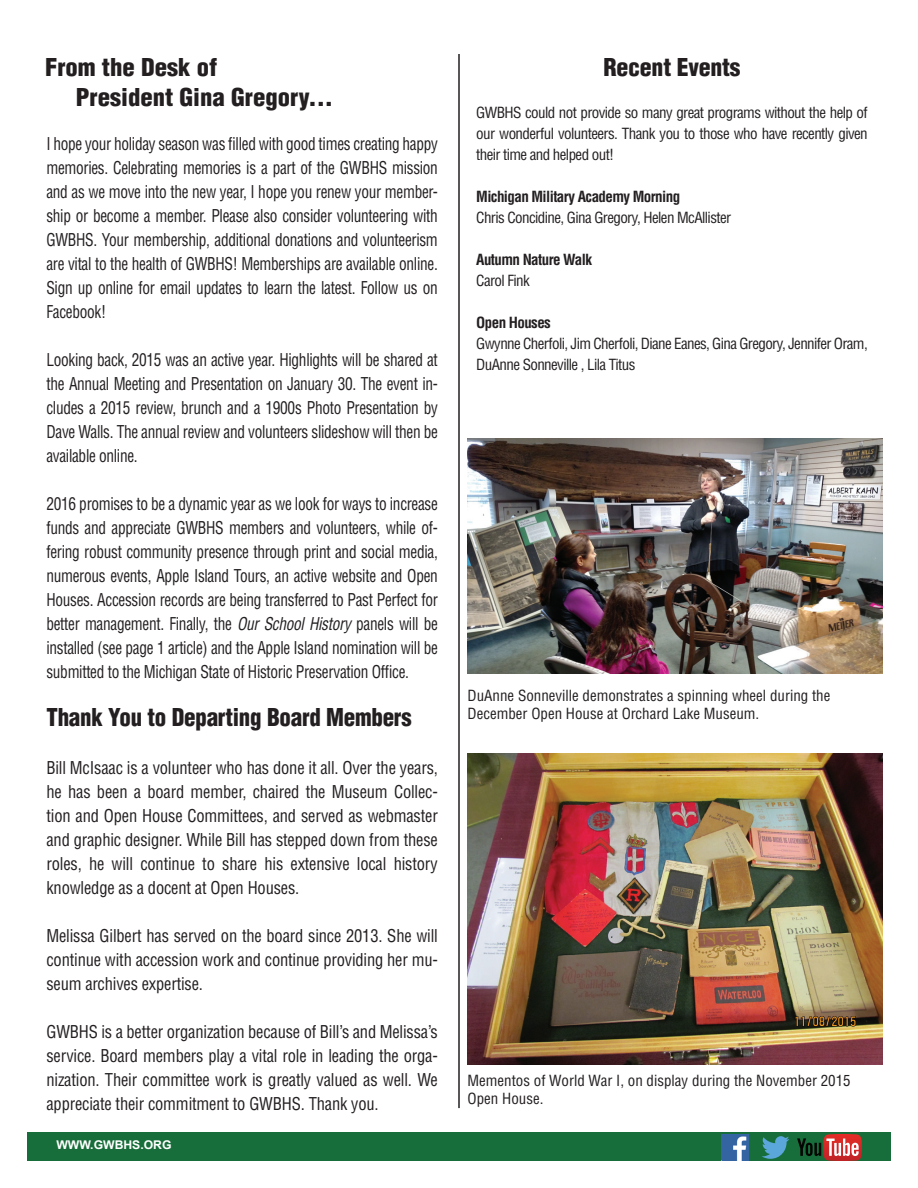
<style>
.page{position:relative;width:918px;height:1188px;background:#fff}
.page>*{position:absolute;margin:0;border:0;box-sizing:border-box;transform-origin:0 0}
.t1{font:900 condensed 24px/30px "Helvetica";letter-spacing:-.01em;color:#231f20}
.t2{font:900 condensed 24px "Helvetica";letter-spacing:-.01em;color:#231f20;scale:.96 1}
.t3{font:condensed 17.25px/24px "Helvetica";letter-spacing:-.02em;color:#231f20;text-align:justify;scale:.89 1}
.t4{font:condensed 17.25px/24px "Helvetica";letter-spacing:-.02em;color:#231f20;text-align:justify;scale:.96 1}
.t5{font:condensed 15px/21px "Helvetica";letter-spacing:-.04em;color:#231f20;text-align:justify}
.t6{font:condensed 15px/18px "Helvetica";color:#231f20}
.t7{font:700 condensed 15px "Helvetica";letter-spacing:-.04em;color:#231f20}
.t8{font:700 12px "Arial";color:#fff}
.s1{font-style:italic}
</style>
<div class="page">
<hr style="left:458px;top:54px;width:2px;height:1054px;background:#231f20">
<div style="left:27px;top:1132px;width:864px;height:29px;background:#186e3a"></div>
<img style="left:468px;top:753px;width:414px;height:312px">
<img style="left:722px;top:1134px;width:26px;height:27px">
<svg style="left:762px;top:1136px;width:27px;height:23px"></svg>
<svg style="left:797px;top:1134px;width:65px;height:27px"></svg>
<img style="left:468px;top:439px;width:414px;height:234px">
<h1 class="t1" style="left:76px;top:52px;width:259px;text-indent:-31px">From the Desk of<br>President Gina Gregory...</h1>
<p class="t3" style="left:46px;top:132px;width:441px">I hope your holiday season was filled with good times creating happy memories. Celebrating memories is a part of the GWBHS mission and as we move into the new year, I hope you renew your member&shy;ship or become a member. Please also consider volunteering with GWBHS. Your membership, additional donations and volunteerism are vital to the health of GWBHS! Memberships are available online.<br>Sign up online for email updates to learn the latest. Follow us on Facebook!</p>
<p class="t3" style="left:46px;top:348px;width:441px">Looking back, 2015 was an active year. Highlights will be shared at the Annual Meeting and Presentation on January 30. The event in&shy;cludes a 2015 review, brunch and a 1900s Photo Presentation by Dave Walls. The annual review and volunteers slideshow will then be available online.</p>
<p class="t3" style="left:46px;top:492px;width:441px">2016 promises to be a dynamic year as we look for ways to increase funds and appreciate GWBHS members and volunteers, while of&shy;fering robust community presence through print and social media, numerous events, Apple Island Tours, an active website and Open Houses. Accession records are being transferred to Past Perfect for better management. Finally, the <span class="s1">Our School History</span> panels will be installed (see page 1 article) and the Apple Island nomination will be submitted to the Michigan State of Historic Preservation Office.</p>
<h1 class="t2" style="left:46px;top:702px;width:382px">Thank You to Departing Board Members</h1>
<p class="t4" style="left:46px;top:756px;width:409px">Bill McIsaac is a volunteer who has done it all. Over the years, he has been a board member, chaired the Museum Collec&shy;tion and Open House Committees, and served as webmaster and graphic designer. While Bill has stepped down from these roles, he will continue to share his extensive local history knowledge as a docent at Open Houses.</p>
<p class="t4" style="left:46px;top:924px;width:409px">Melissa Gilbert has served on the board since 2013. She will continue with accession work and continue providing her mu&shy;seum archives expertise.</p>
<p class="t4" style="left:46px;top:1020px;width:409px">GWBHS is a better organization because of Bill’s and Melissa’s service. Board members play a vital role in leading the orga&shy;nization. Their committee work is greatly valued as well. We appreciate their commitment to GWBHS. Thank you.</p>
<p class="t8" style="left:56px;top:1137px;width:117px">WWW.GWBHS.ORG</p>
<h1 class="t1" style="left:604px;top:52px;width:138px">Recent Events</h1>
<p class="t5" style="left:476px;top:102px;width:393px">GWBHS could not provide so many great programs without the help of our wonderful volunteers. Thank you to those who have recently given their time and helped out!</p>
<p class="t7" style="left:476px;top:188px;width:205px">Michigan Military Academy Morning</p>
<p class="t5" style="left:476px;top:207px;width:256px">Chris Concidine, Gina Gregory, Helen McAllister</p>
<p class="t7" style="left:476px;top:251px;width:117px">Autumn Nature Walk</p>
<p class="t5" style="left:476px;top:270px;width:55px">Carol Fink</p>
<p class="t7" style="left:476px;top:314px;width:76px">Open Houses</p>
<p class="t5" style="left:476px;top:333px;width:393px">Gwynne Cherfoli, Jim Cherfoli, Diane Eanes, Gina Gregory, Jennifer Oram,<br>DuAnne Sonneville , Lila Titus</p>
<p class="t6" style="left:468px;top:686px;width:364px">DuAnne Sonneville demonstrates a spinning wheel during the<br>December Open House at Orchard Lake Museum.</p>
<p class="t6" style="left:468px;top:1071px;width:385px">Mementos of World War I, on display during the November 2015<br>Open House.</p>
</div>
